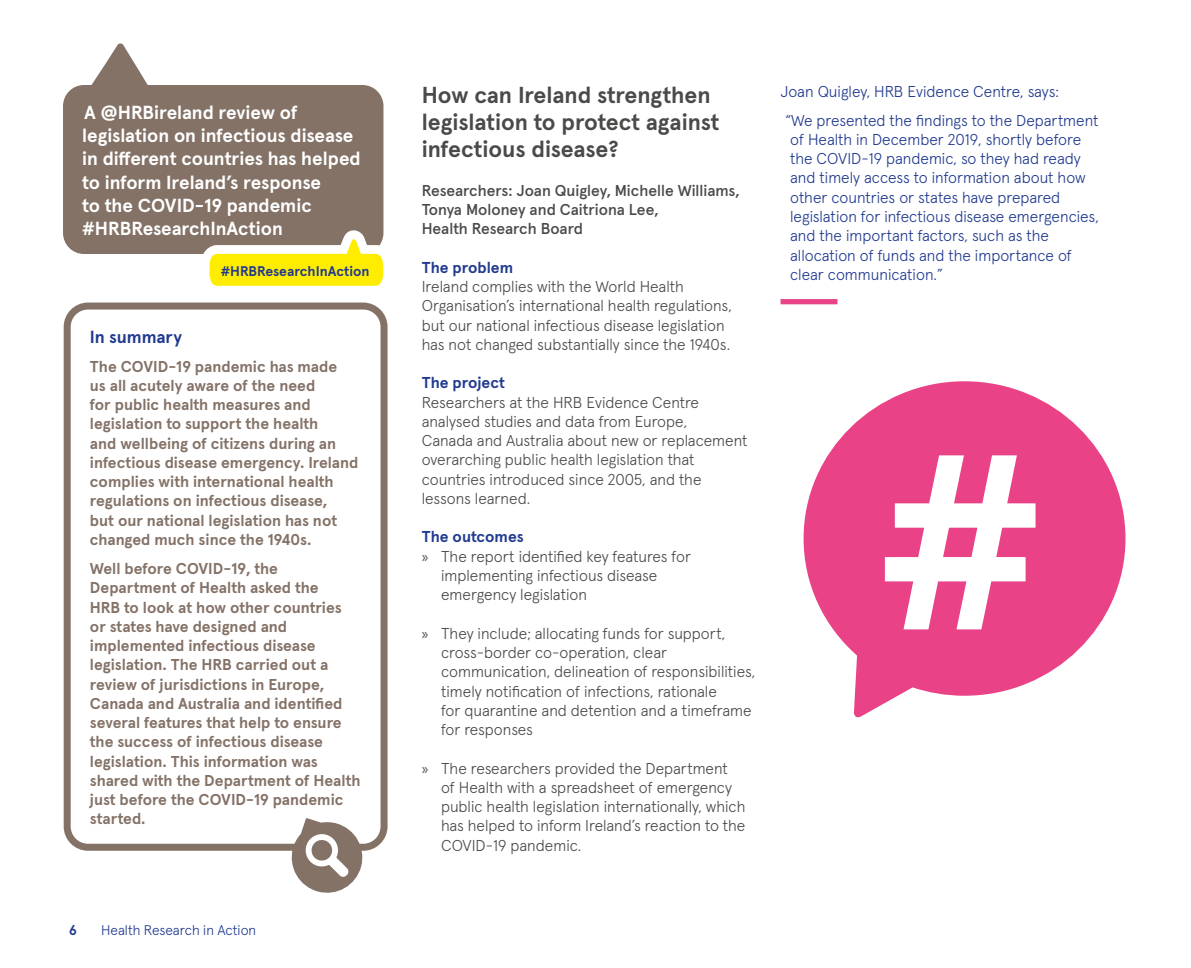
<style>
.page{position:relative;width:1191px;height:968px;background:#fff}
.page>*{position:absolute;margin:0;border:0;box-sizing:border-box;transform-origin:0 0}
.t1{font:700 23.1px/27.3px "Apercu Pro";letter-spacing:-.005em;color:#4a4a49}
.t2{font:700 18.9px/23.1px "Apercu Pro";color:#fff}
.t3{font:700 17.5px "Apercu Pro";letter-spacing:-.005em;color:#213a8f}
.t4{font:300 15.75px/19.2px "Apercu Pro";color:#4a4a49}
.t5{font:700 15.75px/19.2px "Apercu Pro";color:#847267}
.t6{font:300 15.75px/19.2px "Apercu Pro";color:#213a8f}
.t7{font:500 15.75px/19.2px "Apercu Pro";color:#4a4a49}
.t8{font:700 15.75px "Apercu Pro";color:#213a8f}
.t9{font:300 14px "Apercu Pro";color:#213a8f}
.t10{font:700 14px "Apercu Pro";letter-spacing:-.005em;color:#213a8f}
.s1{font-family:"Myriad Pro";font-weight:400}
</style>
<div class="page">
<div style="left:63px;top:85px;width:320px;height:169px;background:#847267;border-radius:21px"></div>
<div style="left:780px;top:299px;width:57px;height:5px;background:#e94287"></div>
<svg style="left:203px;top:190px;width:181px;height:96px"></svg>
<svg style="left:91px;top:43px;width:57px;height:42px"></svg>
<div style="left:64px;top:302px;width:323px;height:548px;border:7px solid #847267;border-radius:21px"></div>
<svg style="left:288px;top:818px;width:78px;height:75px"></svg>
<svg style="left:803px;top:381px;width:322px;height:337px;fill:#e94287"></svg>
<svg style="left:885px;top:455px;width:152px;height:250px"></svg>
<p class="t6" style="left:780px;top:75px;width:320px;line-height:28.9px">Joan Quigley, HRB Evidence Centre, says:<br>“We presented the findings to the Department</p>
<p class="t6" style="left:790px;top:128px;width:310px">of Health in December 2019, shortly before the COVID-19 pandemic, so they had ready and timely access to information about how other countries or states have prepared legislation for infectious disease emergencies, and the important factors, such as the allocation of funds and the importance of</p>
<h1 class="t1" style="left:422px;top:79px;width:299px">How can Ireland strengthen legislation to protect against infectious disease?</h1>
<p class="t7" style="left:422px;top:179px;width:319px">Researchers: Joan Quigley, Michelle Williams,<br>Tonya Moloney and Caitriona Lee,<br>Health Research Board</p>
<p class="t8" style="left:422px;top:255px;width:93px">The problem</p>
<p class="t4" style="left:422px;top:275px;width:312px">Ireland complies with the World Health Organisation’s international health regulations, but our national infectious disease legislation has not changed substantially since the 1940s.</p>
<p class="t8" style="left:422px;top:370px;width:85px">The project</p>
<p class="t4" style="left:422px;top:391px;width:327px">Researchers at the HRB Evidence Centre analysed studies and data from Europe,<br>Canada and Australia about new or replacement overarching public health legislation that countries introduced since 2005, and the lessons learned.</p>
<p class="t8" style="left:422px;top:524px;width:103px">The outcomes</p>
<p class="t4" style="left:422px;top:545px;width:271px"><span class="s1">»</span> The report identified key features for</p>
<p class="t4" style="left:441px;top:564px;width:218px">implementing infectious disease</p>
<p class="t4" style="left:441px;top:583px;width:148px">emergency legislation</p>
<p class="t4" style="left:441px;top:622px;width:316px;text-indent:-19px"><span class="s1">»</span> They include; allocating funds for support, cross-border co-operation, clear communication, delineation of responsibilities, timely notification of infections, rationale<br>for quarantine and detention and a timeframe for responses</p>
<p class="t4" style="left:441px;top:757px;width:306px;text-indent:-19px"><span class="s1">»</span> The researchers provided the Department of Health with a spreadsheet of emergency public health legislation internationally, which has helped to inform Ireland’s reaction to the COVID-19 pandemic.</p>
<p class="t2" style="left:82px;top:100px;width:280px">A @HRBireland review of legislation on infectious disease in different countries has helped to inform Ireland’s response<br>to the COVID-19 pandemic #HRBResearchInAction</p>
<p class="t10" style="left:221px;top:260px;width:150px">#HRBResearchInAction</p>
<p class="t6" style="left:790px;top:263px;width:155px">clear communication.”</p>
<p class="t3" style="left:90px;top:323px;width:94px">In summary</p>
<p class="t5" style="left:90px;top:355px;width:270px">The COVID-19 pandemic has made<br>us all acutely aware of the need<br>for public health measures and legislation to support the health<br>and wellbeing of citizens during an infectious disease emergency. Ireland complies with international health regulations on infectious disease,<br>but our national legislation has not changed much since the 1940s.</p>
<p class="t5" style="left:90px;top:557px;width:272px">Well before COVID-19, the<br>Department of Health asked the<br>HRB to look at how other countries or states have designed and implemented infectious disease legislation. The HRB carried out a review of jurisdictions in Europe,<br>Canada and Australia and identified several features that help to ensure the success of infectious disease legislation. This information was shared with the Department of Health just before the COVID-19 pandemic started.</p>
<p class="t10" style="left:69px;top:918px;width:9px">6</p>
<p class="t9" style="left:101px;top:918px;width:157px">Health Research in Action</p>
</div>
